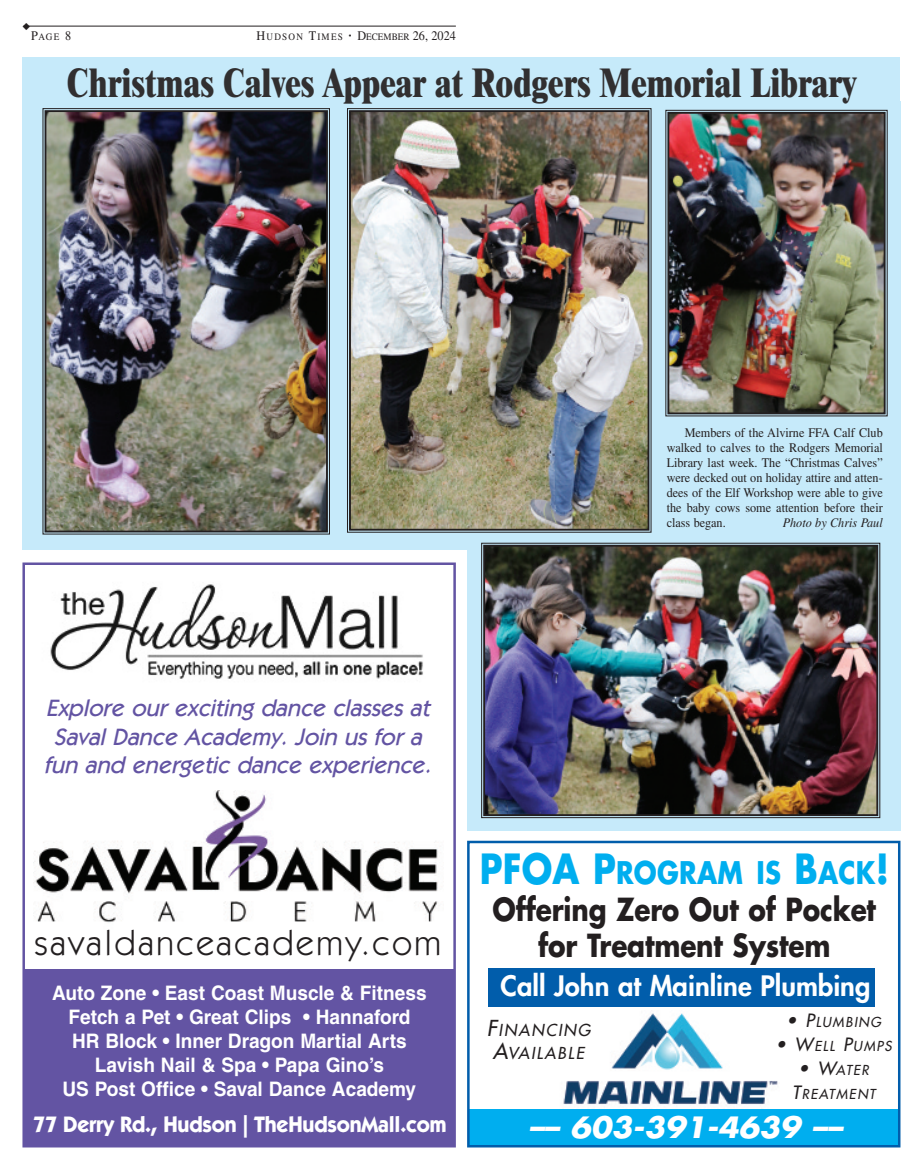
<style>
.page{position:relative;width:923px;height:1170px;background:#fff}
.page>*{position:absolute;margin:0;border:0;box-sizing:border-box;transform-origin:0 0}
.t1{font:800 40px "Times";color:#312f30;scale:.8 1}
.t2{font:35px "Itc Kabel";letter-spacing:.07em;color:#231f20}
.t3{font:700 31px/36.5px "Futura";letter-spacing:-.005em;color:#231f20;text-align:center;scale:.85 1}
.t4{font:700 30.38px "Futura";letter-spacing:.01em;color:#00aeef;scale:.85 1}
.t5{font:italic 700 28.62px "Futura";color:#fff;scale:1.05 1}
.t6{font:800 27.38px "Futura";color:#fff}
.t7{font:italic 500 23.75px/28.5px "Itc Kabel";color:#6354a3;text-align:center}
.t8{font:700 22.5px "Itc Kabel";letter-spacing:-.005em;color:#fff;scale:.95 1}
.t9{font:700 20px/24px "Helvetica";color:#fff;text-align:center;scale:.95 1}
.t10{font:italic 16.12px/23.9px "Futura";letter-spacing:.11em;color:#231f20;text-align:center}
.t11{font:italic 13.38px/23.9px "Futura";letter-spacing:.11em;color:#231f20;text-align:center}
.t12{font:13.12px/15px "Times";color:#231f20;text-align:justify;scale:.93 1}
.t13{font:italic 13.12px "Times";color:#231f20;scale:.93 1}
.t14{font:9.88px "Times";letter-spacing:.135em;color:#231f20;scale:.93 1}
.s1{font-size:13.12px}
.s2{font-size:7.5px}
.s3{font-size:40.5px}
.s4{font-size:21.5px}
.s5{font-size:17.88px}
</style>
<div class="page">
<div style="left:22px;top:57px;width:878px;height:493px;background:#c6eafa"></div>
<div style="left:467px;top:101px;width:433px;height:729px;background:#c6eafa"></div>
<hr style="left:23px;top:26px;width:433px;height:1px;background:#231f20">
<img style="left:48px;top:113px;width:277px;height:416px">
<div style="left:43px;top:108px;width:287px;height:426px;border:1px solid #231f20"></div>
<div style="left:45px;top:110px;width:283px;height:422px;border:2px solid #231f20"></div>
<img style="left:352px;top:113px;width:294px;height:415px">
<div style="left:347px;top:108px;width:304px;height:425px;border:1px solid #231f20"></div>
<div style="left:349px;top:110px;width:300px;height:421px;border:2px solid #231f20"></div>
<img style="left:670px;top:115px;width:212px;height:296px">
<div style="left:667px;top:112px;width:218px;height:302px;border:2px solid #231f20"></div>
<img style="left:486px;top:548px;width:389px;height:265px">
<div style="left:481px;top:543px;width:399px;height:275px;border:1px solid #231f20"></div>
<div style="left:483px;top:545px;width:395px;height:271px;border:2px solid #231f20"></div>
<div style="left:468px;top:1109px;width:431px;height:37px;background:#00aeef"></div>
<div style="left:467px;top:841px;width:433px;height:307px;border:2px solid #015dab"></div>
<div style="left:488px;top:968px;width:387px;height:39px;background:#015dab"></div>
<img style="left:563px;top:1013px;width:215px;height:92px">
<div style="left:24px;top:969px;width:431px;height:177px;background:#6354a3"></div>
<div style="left:22px;top:562px;width:434px;height:586px;border:2px solid #6354a3"></div>
<img style="left:50px;top:584px;width:373px;height:95px">
<img style="left:34px;top:791px;width:404px;height:132px">
<svg style="left:23px;top:25px;width:7px;height:2px"></svg>
<p class="t14" style="left:31px;top:33px;width:44px"><span class="s1">P</span>AGE <span class="s1">8</span></p>
<p class="t14" style="left:256px;top:33px;width:216px"><span class="s1">H</span>UDSON <span class="s1">T</span>IMES <span class="s2">•</span> <span class="s1">D</span>ECEMBER <span class="s1">26, 2024</span></p>
<h1 class="t1" style="left:67px;top:69px;width:988px">Christmas Calves Appear at Rodgers Memorial Library</h1>
<p class="t12" style="left:666px;top:426px;width:234px;text-indent:18px">Members of the Alvirne FFA Calf Club walked to calves to the Rodgers Memorial Library last week. The “Christmas Calves” were decked out on holiday attire and atten&shy;dees of the Elf Workshop were able to give the baby cows some attention before their class began.</p>
<p class="t13" style="left:782px;top:518px;width:109px">Photo by Chris Paul</p>
<h3 class="t7" style="left:44px;top:696px;width:393px">Explore our exciting dance classes at<br>Saval Dance Academy. Join us for a fun and energetic dance experience.</h3>
<h2 class="t2" style="left:34px;top:930px;width:408px">savaldanceacademy.com</h2>
<h3 class="t9" style="left:52px;top:982px;width:395px">Auto Zone • East Coast Muscle &amp; Fitness Fetch a Pet • Great Clips • Hannaford<br>HR Block • Inner Dragon Martial Arts Lavish Nail &amp; Spa • Papa Gino’s<br>US Post Office • Saval Dance Academy</h3>
<h3 class="t8" style="left:33px;top:1116px;width:436px">77 Derry Rd., Hudson | TheHudsonMall.com</h3>
<h3 class="t4" style="left:480px;top:859px;width:483px"><span class="s3">PFOA P</span>ROGRAM IS <span class="s3">B</span>ACK<span class="s3">!</span></h3>
<h3 class="t3" style="left:492px;top:894px;width:452px">Offering Zero Out of Pocket for Treatment System</h3>
<h3 class="t6" style="left:500px;top:973px;width:371px">Call John at Mainline Plumbing</h3>
<p class="t10" style="left:486px;top:1019px;width:105px"><span class="s4">F</span>INANCING<br><span class="s4">A</span>VAILABLE</p>
<p class="t11" style="left:786px;top:1011px;width:96px"><span class="s5">• P</span>LUMBING</p>
<p class="t11" style="left:775px;top:1035px;width:117px"><span class="s5">• W</span>ELL <span class="s5">P</span>UMPS</p>
<p class="t11" style="left:792px;top:1059px;width:85px"><span class="s5">• W</span>ATER<br><span class="s5">T</span>REATMENT</p>
<h3 class="t5" style="left:528px;top:1115px;width:300px">–– 603-391-4639 ––</h3>
</div>
